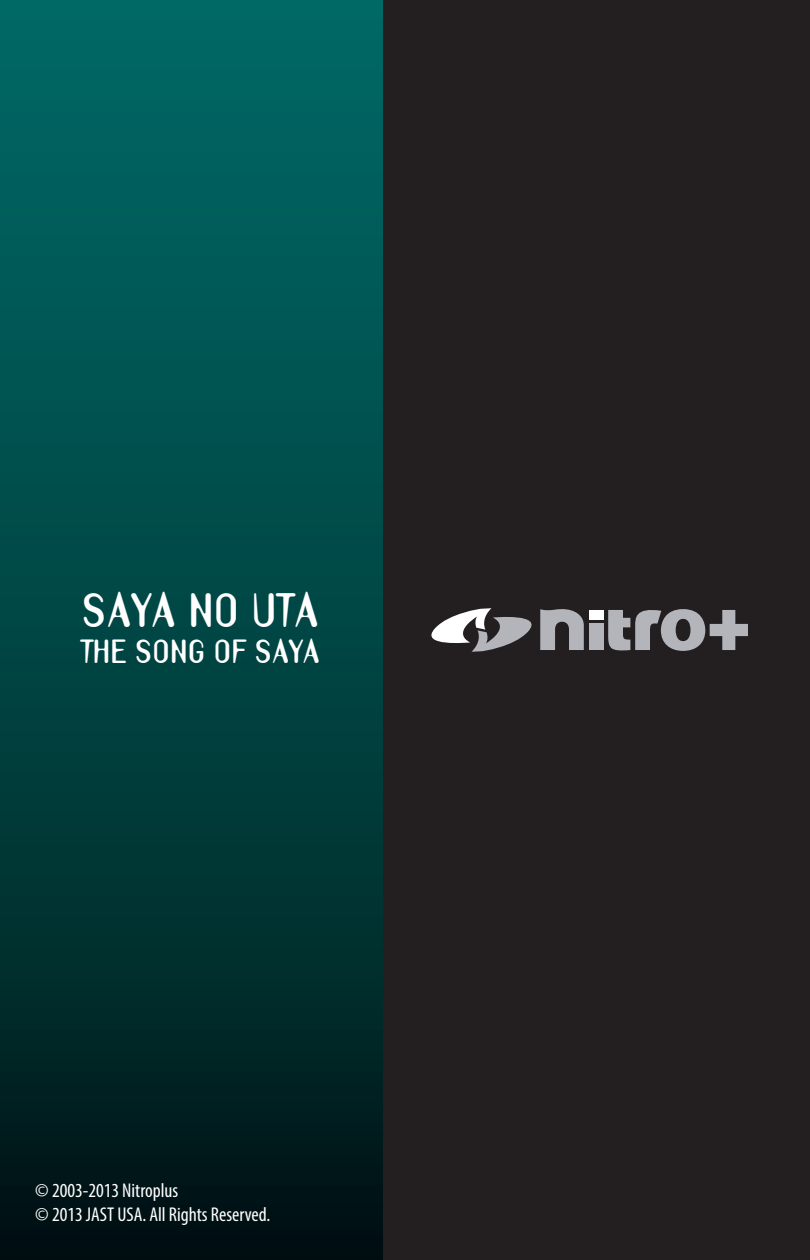
<style>
.page{position:relative;width:810px;height:1260px;background:#231f20}
.page>*{position:absolute;margin:0;border:0;box-sizing:border-box;transform-origin:0 0}
.Small_text_XC2{font:700 42.5px "Template Gothic";color:#fff}
.Small_text_XC2-2{font:700 29.5px "Template Gothic";color:#fff}
.Small_text_XC2-3{font:condensed 20px "Myriad Pro";color:#fff}
</style>
<div class="page">
<div style="left:0;top:0;width:382px;height:1260px;background:linear-gradient(to bottom,#006e6a,#001718)"></div>
<svg style="left:608px;top:609px;width:140px;height:42px"></svg>
<div style="left:589px;top:623px;width:14px;height:27px;background:#b3b5ba"></div>
<div style="left:589px;top:610px;width:14px;height:10px;background:#fff"></div>
<svg style="left:431px;top:608px;width:153px;height:44px"></svg>
<p class="Small_text_XC2" style="left:82px;top:581px;width:239px">SAYA NO UTA</p>
<p class="Small_text_XC2-2" style="left:81px;top:630px;width:241px">THE SONG OF SAYA</p>
<p class="Small_text_XC2-3" style="left:35px;top:1178px;width:144px">© 2003-2013 Nitroplus</p>
<p class="Small_text_XC2-3" style="left:35px;top:1202px;width:237px">© 2013 JAST USA. All Rights Reserved.</p>
</div>
